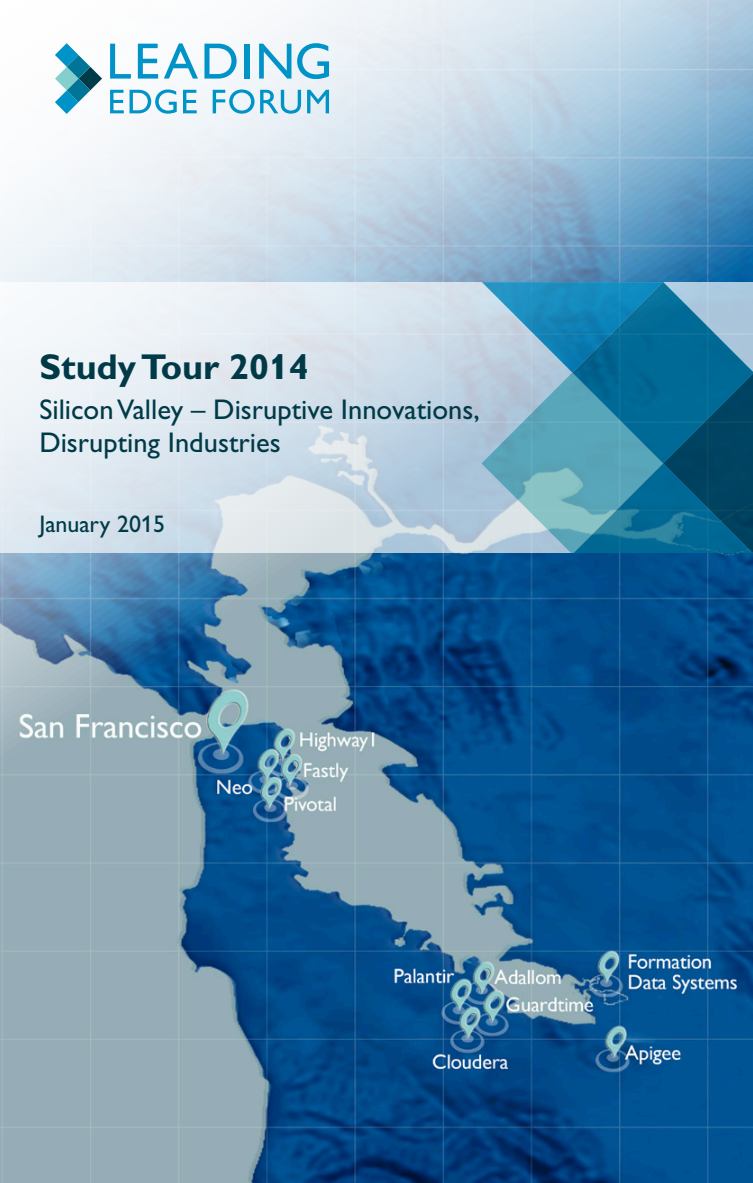
<style>
.page{position:relative;width:753px;height:1183px;background:#fff}
.page>*{position:absolute;margin:0;border:0;box-sizing:border-box;transform-origin:0 0}
.t1{font:700 36px "Gill Alt One";color:#003a47}
.t2{font:28.5px/33px "Gill Alt One";color:#003a47}
.t3{font:24px "Gill Alt One";color:#003a47}
</style>
<div class="page">
<img style="left:0;top:0;width:753px;height:1182px">
<svg style="left:0;top:282px;width:481px;height:271px"></svg>
<svg style="left:481px;top:282px;width:272px;height:271px"></svg>
<svg style="left:110px;top:44px;width:21px;height:35px"></svg>
<svg style="left:138px;top:44px;width:20px;height:35px"></svg>
<svg style="left:164px;top:43px;width:34px;height:36px"></svg>
<svg style="left:204px;top:44px;width:33px;height:35px"></svg>
<div style="left:244px;top:44px;width:5px;height:35px;background:#0093c8"></div>
<svg style="left:259px;top:44px;width:32px;height:35px"></svg>
<svg style="left:297px;top:43px;width:32px;height:36px"></svg>
<svg style="left:110px;top:89px;width:67px;height:25px"></svg>
<svg style="left:183px;top:90px;width:14px;height:23px"></svg>
<svg style="left:213px;top:89px;width:41px;height:25px"></svg>
<svg style="left:260px;top:90px;width:41px;height:24px"></svg>
<svg style="left:307px;top:90px;width:22px;height:23px"></svg>
<svg style="left:55px;top:43px;width:47px;height:71px"></svg>
<p class="t1" style="left:39px;top:345px;width:271px">Study Tour 2014</p>
<p class="t2" style="left:39px;top:393px;width:442px">Silicon Valley – Disruptive Innovations,<br>Disrupting Industries</p>
<p class="t3" style="left:39px;top:510px;width:127px">January 2015</p>
</div>
